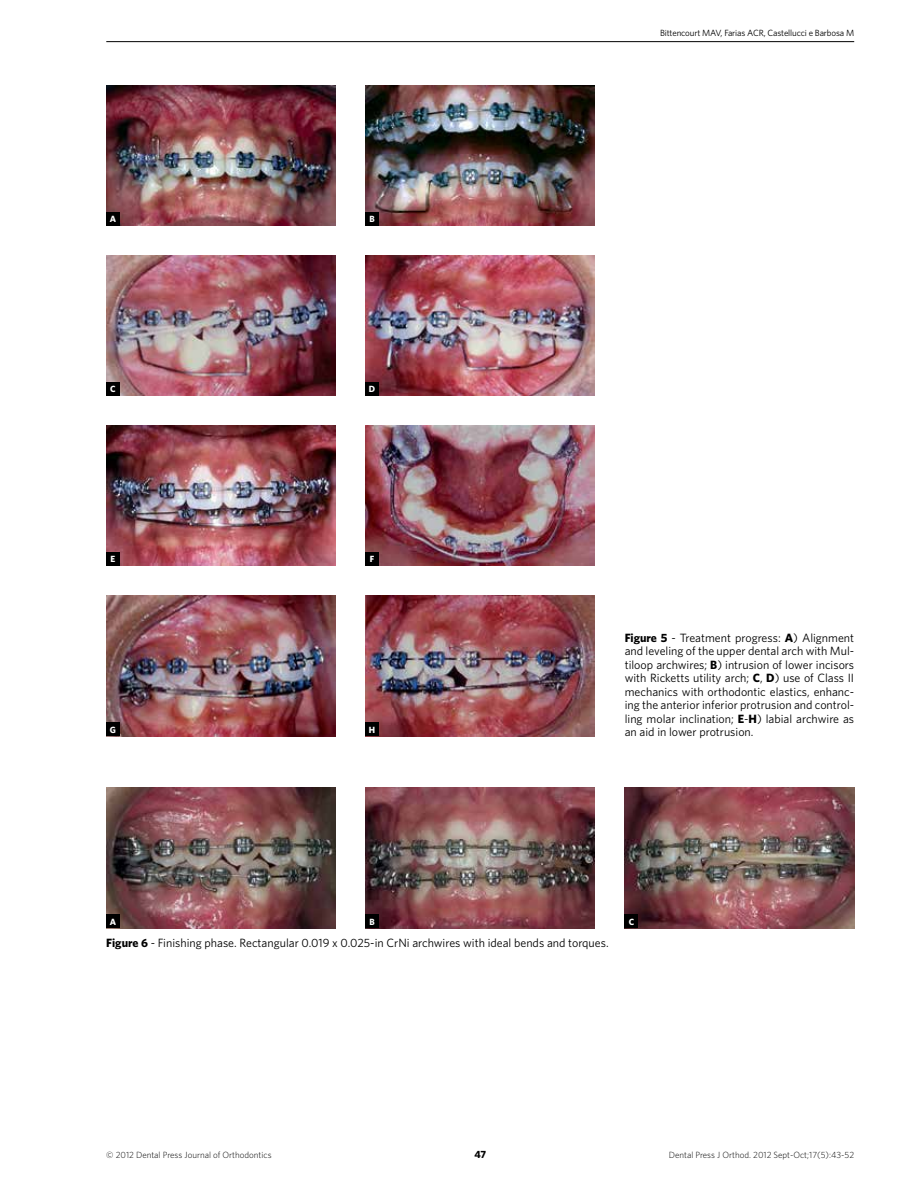
<style>
.page{position:relative;width:918px;height:1188px;background:#fff}
.page>*{position:absolute;margin:0;border:0;box-sizing:border-box;transform-origin:0 0}
.t1{font:12px/13.5px "Whitney";color:#000;text-align:justify}
.t2{font:700 10.5px "Whitney";color:#000}
.t3{font:300 9px "Whitney";color:#000}
.t4{font:9px "Whitney";letter-spacing:-.015em;color:#000}
.t5{font:700 9px "Whitney";color:#fff}
.s1{font-weight:700}
</style>
<div class="page">
<img style="left:106px;top:85px;width:230px;height:140px">
<img style="left:106px;top:255px;width:230px;height:141px">
<img style="left:106px;top:425px;width:230px;height:141px">
<img style="left:106px;top:596px;width:230px;height:140px">
<img style="left:366px;top:85px;width:229px;height:140px">
<img style="left:366px;top:255px;width:229px;height:141px">
<img style="left:366px;top:425px;width:229px;height:141px">
<img style="left:366px;top:596px;width:229px;height:140px">
<div style="left:106px;top:212px;width:14px;height:13px;background:#000"></div>
<div style="left:366px;top:212px;width:13px;height:13px;background:#000"></div>
<div style="left:106px;top:382px;width:14px;height:14px;background:#000"></div>
<div style="left:366px;top:382px;width:13px;height:14px;background:#000"></div>
<div style="left:106px;top:553px;width:14px;height:13px;background:#000"></div>
<div style="left:366px;top:553px;width:13px;height:13px;background:#000"></div>
<div style="left:106px;top:723px;width:14px;height:13px;background:#000"></div>
<div style="left:366px;top:723px;width:13px;height:13px;background:#000"></div>
<img style="left:106px;top:788px;width:230px;height:140px">
<img style="left:366px;top:788px;width:229px;height:140px">
<img style="left:625px;top:788px;width:229px;height:140px">
<div style="left:106px;top:915px;width:14px;height:13px;background:#000"></div>
<div style="left:366px;top:915px;width:13px;height:13px;background:#000"></div>
<div style="left:625px;top:915px;width:13px;height:13px;background:#000"></div>
<hr style="left:106px;top:41px;width:748px;height:1px;background:#000">
<p class="t5" style="left:110px;top:213px;width:8px">A</p>
<p class="t5" style="left:370px;top:213px;width:7px">B</p>
<p class="t5" style="left:110px;top:384px;width:7px">C</p>
<p class="t5" style="left:369px;top:384px;width:8px">D</p>
<p class="t5" style="left:111px;top:554px;width:6px">E</p>
<p class="t5" style="left:370px;top:554px;width:6px">F</p>
<p class="t5" style="left:110px;top:724px;width:8px">G</p>
<p class="t5" style="left:369px;top:724px;width:8px">H</p>
<p class="t4" style="left:660px;top:28px;width:196px">Bittencourt MAV, Farias ACR, Castellucci e Barbosa M</p>
<p class="t1" style="left:625px;top:630px;width:231px"><span class="s1">Figure 5</span> - Treatment progress: <span class="s1">A</span>) Alignment and leveling of the upper dental arch with Mul&shy;tiloop archwires; <span class="s1">B</span>) intrusion of lower incisors with Ricketts utility arch; <span class="s1">C</span>, <span class="s1">D</span>) use of Class II mechanics with orthodontic elastics, enhanc&shy;ing the anterior inferior protrusion and control&shy;ling molar inclination; <span class="s1">E</span>-<span class="s1">H</span>) labial archwire as an aid in lower protrusion.</p>
<p class="t5" style="left:110px;top:916px;width:8px">A</p>
<p class="t5" style="left:370px;top:916px;width:7px">B</p>
<p class="t5" style="left:629px;top:916px;width:7px">C</p>
<p class="t1" style="left:106px;top:936px;width:504px"><span class="s1">Figure 6</span> - Finishing phase. Rectangular 0.019 x 0.025-in CrNi archwires with ideal bends and torques.</p>
<p class="t3" style="left:106px;top:1150px;width:167px">© 2012 Dental Press Journal of Orthodontics</p>
<p class="t2" style="left:474px;top:1148px;width:13px">47</p>
<p class="t3" style="left:669px;top:1150px;width:187px">Dental Press J Orthod. 2012 Sept-Oct;17(5):43-52</p>
</div>
